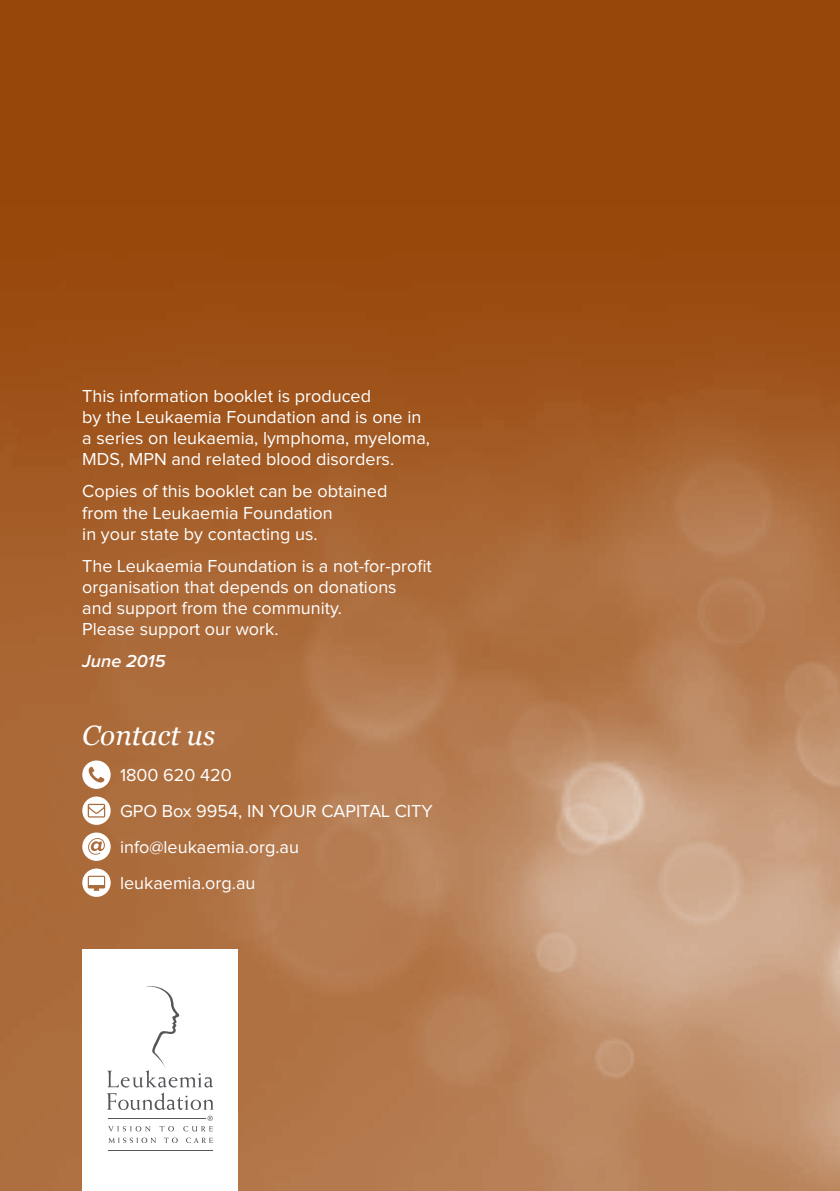
<style>
.page{position:relative;width:840px;height:1191px;background:#fff}
.page>*{position:absolute;margin:0;border:0;box-sizing:border-box;transform-origin:0 0}
.t1{font:italic 28px "Georgia";color:#fff}
.t2{font:18px/21px "Proxima Nova";color:#fff}
.t3{font:italic 600 18px "Proxima Nova";color:#fff}
</style>
<div class="page">
<img style="left:0;top:0;width:839px;height:1191px">
<svg style="left:82px;top:760px;width:29px;height:29px"></svg>
<svg style="left:82px;top:796px;width:29px;height:29px"></svg>
<svg style="left:82px;top:832px;width:29px;height:29px"></svg>
<svg style="left:82px;top:868px;width:29px;height:29px"></svg>
<div style="left:82px;top:949px;width:156px;height:242px;background:#fff"></div>
<hr style="left:108px;top:1150px;width:104px;height:1px;background:#55565a">
<svg style="left:108px;top:1126px;width:42px;height:5px"></svg>
<svg style="left:159px;top:1126px;width:15px;height:5px"></svg>
<svg style="left:183px;top:1126px;width:30px;height:5px"></svg>
<svg style="left:108px;top:1137px;width:48px;height:6px"></svg>
<svg style="left:164px;top:1137px;width:14px;height:6px"></svg>
<svg style="left:186px;top:1137px;width:27px;height:6px"></svg>
<svg style="left:107px;top:986px;width:106px;height:134px"></svg>
<p class="t2" style="left:82px;top:386px;width:349px">This information booklet is produced<br>by the Leukaemia Foundation and is one in a series on leukaemia, lymphoma, myeloma, MDS, MPN and related blood disorders.</p>
<p class="t2" style="left:82px;top:482px;width:306px">Copies of this booklet can be obtained from the Leukaemia Foundation<br>in your state by contacting us.</p>
<p class="t2" style="left:82px;top:556px;width:351px">The Leukaemia Foundation is a not-for-profit organisation that depends on donations<br>and support from the community.<br>Please support our work.</p>
<p class="t3" style="left:82px;top:653px;width:85px">June 2015</p>
<h1 class="t1" style="left:82px;top:717px;width:134px">Contact us</h1>
<p class="t2" style="left:120px;top:757px;width:314px;line-height:36px">1800 620 420<br>GPO Box 9954, IN YOUR CAPITAL CITY info@leukaemia.org.au leukaemia.org.au</p>
</div>
